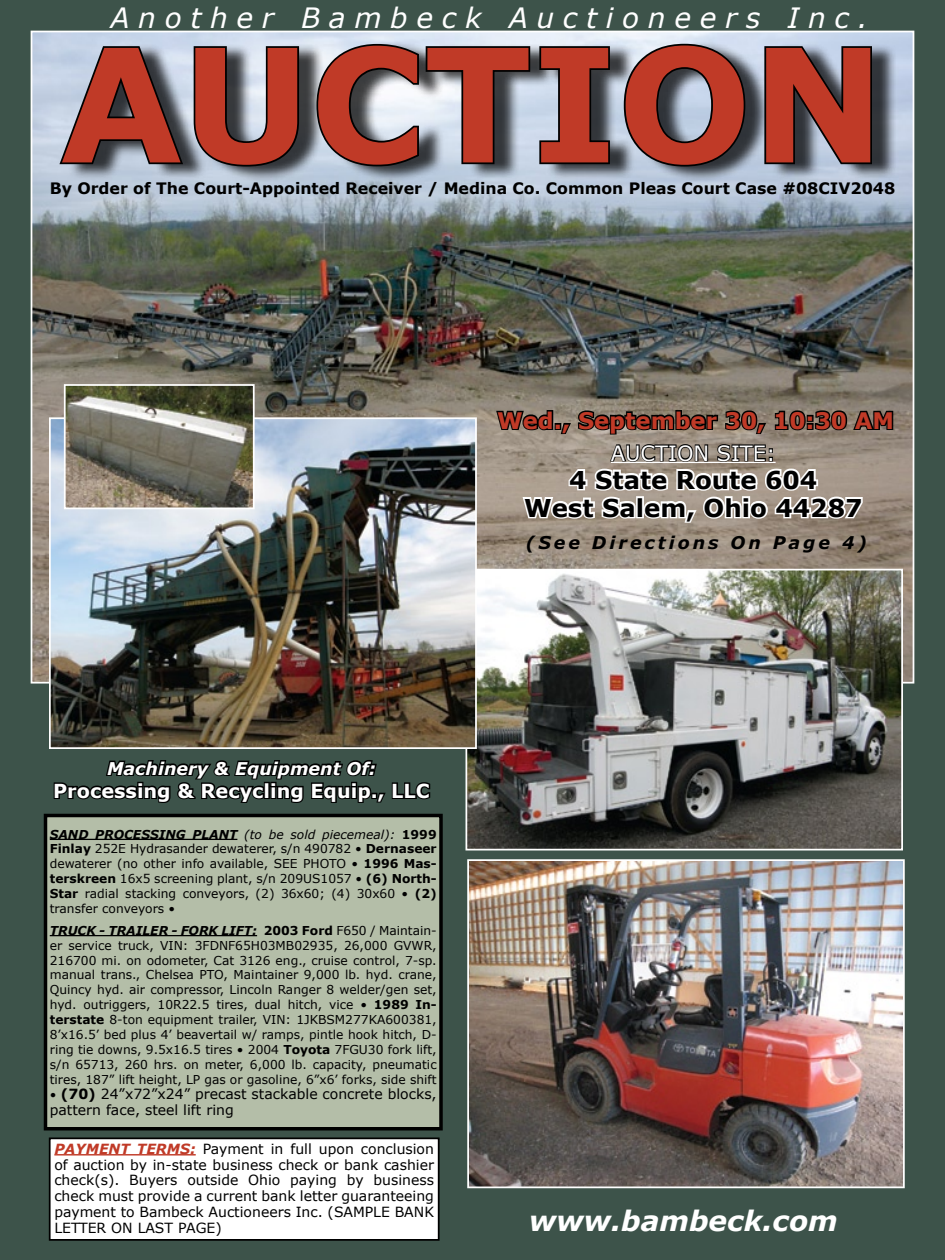
<style>
.page{position:relative;width:945px;height:1260px;background:#3d534a}
.page>*{position:absolute;margin:0;border:0;box-sizing:border-box;transform-origin:0 0}
.t1{font:700 157.5px "Verdana";color:#c03a27}
.t2{font:italic 28px "Verdana";letter-spacing:.31em;color:#fff}
.t3{font:italic 700 28px "Verdana";color:#fff}
.t4{font:700 24.5px/28px "Verdana";color:#000;text-align:center}
.t5{font:700 22.75px "Verdana";color:#c03a27}
.t6{font:21px "Verdana";color:#fff}
.t7{font:700 19.25px "Verdana";color:#fff}
.t8{font:italic 700 17.5px "Verdana";color:#fff}
.t9{font:italic 700 17.5px "Verdana";letter-spacing:.17em;color:#000}
.t10{font:700 15.75px "Verdana";color:#000}
.t11{font:14px/15.8px "Verdana";color:#000;text-align:justify}
.t12{font:12.25px/14.9px "Verdana";color:#000;text-align:justify}
.s1{font-weight:700;font-style:italic}
.s2{font-style:italic}
.s3{font-weight:700}
.s4{font-size:12.25px}
.s5{font-weight:700;font-style:italic;color:#c03a27}
</style>
<div class="page">
<div style="left:50px;top:1138px;width:389px;height:102px;background:#fff"></div>
<hr style="left:54px;top:1154px;width:142px;height:2px;background:#c03a27">
<div style="left:49px;top:1138px;width:391px;height:103px;border:2px solid #000"></div>
<img style="left:34px;top:34px;width:877px;height:647px">
<div style="left:66px;top:41px;width:830px;height:142px;background:#000;opacity:.75"></div>
<svg style="left:57px;top:43px;width:129px;height:123px"></svg>
<svg style="left:192px;top:44px;width:109px;height:124px"></svg>
<svg style="left:315px;top:42px;width:217px;height:126px"></svg>
<svg style="left:538px;top:44px;width:74px;height:122px"></svg>
<svg style="left:622px;top:42px;width:125px;height:126px"></svg>
<svg style="left:763px;top:44px;width:111px;height:122px"></svg>
<div style="left:46px;top:816px;width:395px;height:313px;background:#b4bea8"></div>
<hr style="left:50px;top:839px;width:187px;height:1px;background:#000">
<hr style="left:50px;top:935px;width:207px;height:1px;background:#000">
<div style="left:44px;top:814px;width:399px;height:316px;border:4px solid #000"></div>
<svg style="left:53px;top:760px;width:378px;height:43px"></svg>
<img style="left:469px;top:572px;width:431px;height:275px">
<div style="left:466px;top:569px;width:437px;height:281px;border:2px solid #fff"></div>
<img style="left:470px;top:862px;width:432px;height:323px">
<div style="left:467px;top:859px;width:438px;height:329px;border:2px solid #fff"></div>
<img style="left:52px;top:420px;width:422px;height:326px">
<div style="left:49px;top:417px;width:428px;height:332px;border:2px solid #fff"></div>
<svg style="left:494px;top:405px;width:401px;height:121px"></svg>
<img style="left:67px;top:387px;width:185px;height:119px">
<div style="left:64px;top:384px;width:191px;height:125px;border:2px solid #fff"></div>
<h2 class="t2" style="left:111px;top:0;width:759px">Another Bambeck Auctioneers Inc.</h2>
<h1 class="t1" style="left:60px;top:5px;width:826px">AUCTION</h1>
<p class="t10" style="left:50px;top:178px;width:847px">By Order of The Court-Appointed Receiver / Medina Co. Common Pleas Court Case #08CIV2048</p>
<h3 class="t5" style="left:497px;top:406px;width:398px">Wed., September 30, 10:30 AM</h3>
<h3 class="t6" style="left:611px;top:440px;width:166px">AUCTION SITE:</h3>
<h3 class="t4" style="left:524px;top:465px;width:340px">4 State Route 604<br>West Salem, Ohio 44287</h3>
<h3 class="t9" style="left:526px;top:531px;width:343px">(See Directions On Page 4)</h3>
<h3 class="t8" style="left:107px;top:757px;width:270px">Machinery &amp; Equipment Of:</h3>
<h3 class="t7" style="left:53px;top:778px;width:378px">Processing &amp; Recycling Equip., LLC</h3>
<p class="t12" style="left:50px;top:826px;width:388px"><span class="s1">SAND PROCESSING PLANT</span> <span class="s2">(to be sold piecemeal):</span> <span class="s3">1999<br>Finlay</span> 252E Hydrasander dewaterer, s/n 490782 • <span class="s3">Dernaseer </span>dewaterer (no other info available, SEE PHOTO • <span class="s3">1996 Mas&shy;terskreen</span> 16x5 screening plant, s/n 209US1057 • <span class="s3">(6) North-Star</span> radial stacking conveyors, (2) 36x60; (4) 30x60 • <span class="s3">(2) </span>transfer conveyors •</p>
<p class="t12" style="left:50px;top:922px;width:388px"><span class="s1">TRUCK - TRAILER - FORK LIFT:</span> <span class="s3">2003 Ford</span> F650 / Maintain&shy;er service truck, VIN: 3FDNF65H03MB02935, 26,000 GVWR, 216700 mi. on odometer, Cat 3126 eng., cruise control, 7-sp. manual trans., Chelsea PTO, Maintainer 9,000 lb. hyd. crane, Quincy hyd. air compressor, Lincoln Ranger 8 welder/gen set, hyd. outriggers, 10R22.5 tires, dual hitch, vice • <span class="s3">1989 In&shy;terstate</span> 8-ton equipment trailer, VIN: 1JKBSM277KA600381, 8’x16.5’ bed plus 4’ beavertail w/ ramps, pintle hook hitch, D&shy;ring tie downs, 9.5x16.5 tires • 2004 <span class="s3">Toyota</span> 7FGU30 fork lift, s/n 65713, 260 hrs. on meter, 6,000 lb. capacity, pneumatic tires, 187” lift height, LP gas or gasoline, 6”x6’ forks, side shift</p>
<p class="t11" style="left:50px;top:1086px;width:388px"><span class="s4">•</span> <span class="s3">(70)</span> 24”x72”x24” precast stackable concrete blocks, pattern face, steel lift ring</p>
<p class="t11" style="left:54px;top:1140px;width:381px"><span class="s5">PAYMENT TERMS:</span> Payment in full upon conclusion of auction by in-state business check or bank cashier check(s). Buyers outside Ohio paying by business check must provide a current bank letter guaranteeing payment to Bambeck Auctioneers Inc. (SAMPLE BANK LETTER ON LAST PAGE)</p>
<h2 class="t3" style="left:529px;top:1203px;width:311px">www.bambeck.com</h2>
</div>
